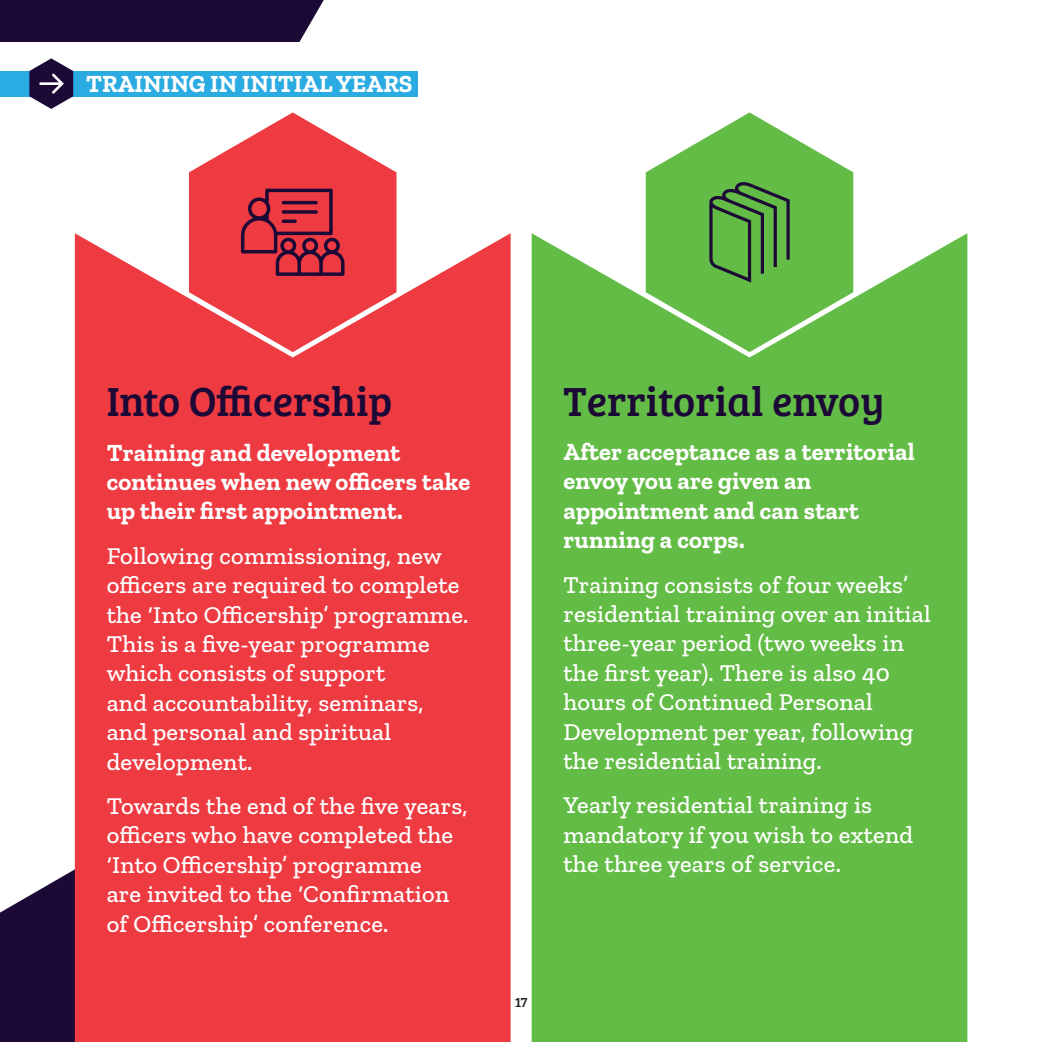
<style>
.page{position:relative;width:1042px;height:1042px;background:#fff}
.page>*{position:absolute;margin:0;border:0;box-sizing:border-box;transform-origin:0 0}
.Text_-_Med_size{font:42px "Bree Serif";color:#1c0936}
.Text_-_Large{font:42px "Bree Serif";color:#1c0936}
.Text_-_Med_size-2{font:500 24.5px/29.4px "Zilla Slab";letter-spacing:.01em;color:#fff}
.Text_-_Med_size-3{font:700 24.5px/29.4px "Zilla Slab";letter-spacing:.01em;color:#fff}
.Text_-_Body{font:700 24.5px "Zilla Slab";color:#fff}
.t1{font:14px "Bree Serif";color:#231f20}
</style>
<div class="page">
<svg style="left:0;top:769px;width:75px;height:273px;fill:#1c0936"></svg>
<div style="left:532px;top:233px;width:435px;height:809px;background:#63bc46"></div>
<div style="left:75px;top:233px;width:436px;height:809px;background:#ee3a41"></div>
<div style="left:0;top:0;width:324px;height:42px;background:#1c0936"></div>
<div style="left:0;top:71px;width:417px;height:25px;background:#2aabe1"></div>
<svg style="left:29px;top:58px;width:44px;height:51px"></svg>
<svg style="left:646px;top:112px;width:207px;height:240px;fill:#63bc46"></svg>
<svg style="left:709px;top:180px;width:81px;height:102px;background:#539542"></svg>
<svg style="left:189px;top:112px;width:207px;height:240px;fill:#ee3a41"></svg>
<svg style="left:241px;top:189px;width:103px;height:87px;background:#b82d3e"></svg>
<svg style="left:282px;top:219px;width:15px;height:4px"></svg>
<svg style="left:282px;top:210px;width:36px;height:4px"></svg>
<hr style="left:282px;top:201px;width:36px;height:3px;background:#1c0936;border-radius:2px">
<p class="Text_-_Body" style="left:86px;top:69px;width:328px">TRAINING IN INITIAL YEARS</p>
<p class="Text_-_Large" style="left:107px;top:371px;width:287px">Into Officership</p>
<p class="Text_-_Med_size-3" style="left:107px;top:438px;width:365px">Training and development continues when new officers take up their first appointment.</p>
<p class="Text_-_Med_size-2" style="left:107px;top:541px;width:363px">Following commissioning, new officers are required to complete the ‘Into Officership’ programme.<br>This is a five-year programme which consists of support<br>and accountability, seminars, and personal and spiritual development.</p>
<p class="Text_-_Med_size-2" style="left:107px;top:791px;width:362px">Towards the end of the five years, officers who have completed the ‘Into Officership’ programme<br>are invited to the ‘Confirmation of Officership’ conference.</p>
<p class="Text_-_Med_size" style="left:563px;top:370px;width:323px">Territorial envoy</p>
<p class="Text_-_Med_size-3" style="left:563px;top:437px;width:353px">After acceptance as a territorial envoy you are given an appointment and can start running a corps.</p>
<p class="Text_-_Med_size-2" style="left:563px;top:570px;width:369px">Training consists of four weeks’ residential training over an initial three-year period (two weeks in the first year). There is also 40 hours of Continued Personal<br>Development per year, following the residential training.</p>
<p class="Text_-_Med_size-2" style="left:563px;top:790px;width:351px">Yearly residential training is mandatory if you wish to extend the three years of service.</p>
<p class="t1" style="left:515px;top:992px;width:14px">17</p>
</div>
